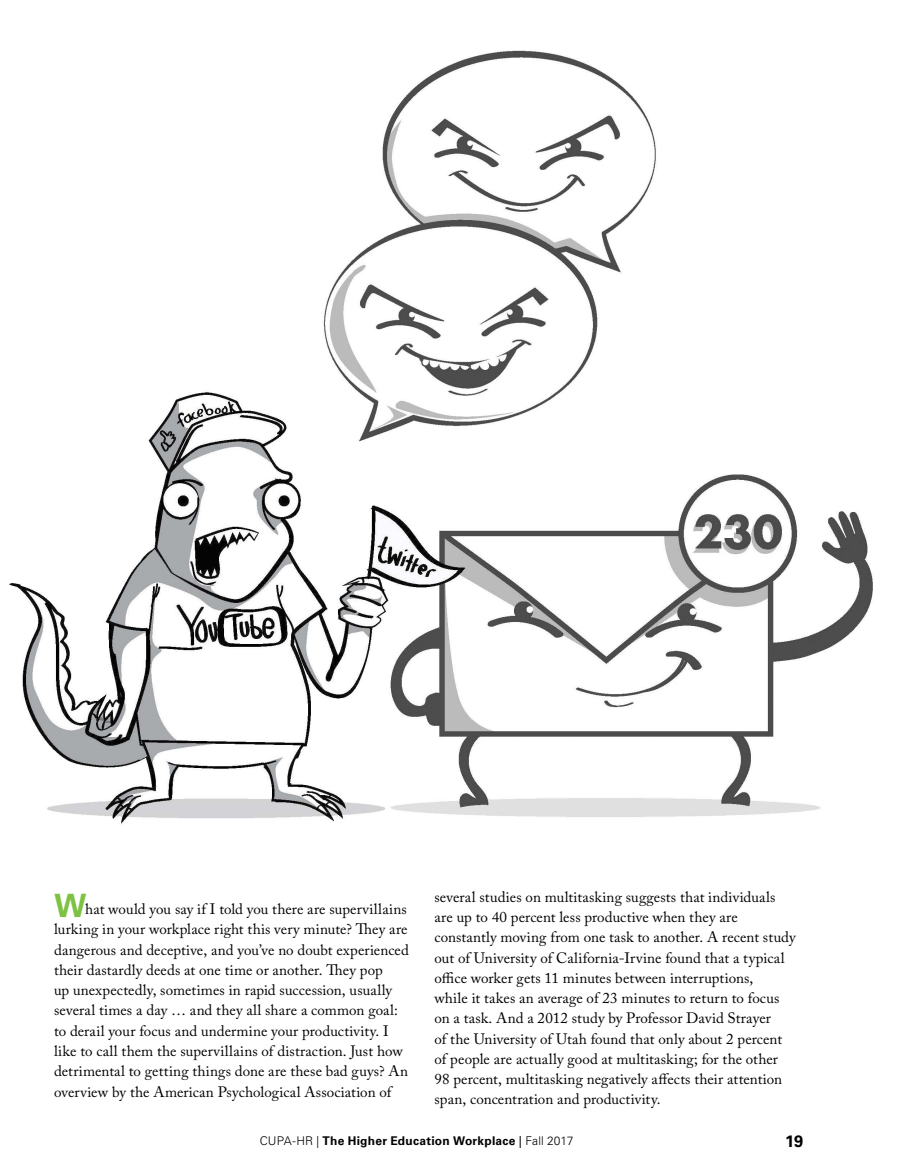
<style>
.page{position:relative;width:905px;height:1175px;background:#fff}
.page>*{position:absolute;margin:0;border:0;box-sizing:border-box;transform-origin:0 0}
.t1{font:700 16.5px "Univers LT Std";color:#000}
.t2{font:15px/20.2px "Adobe Caslon Pro";letter-spacing:.005em;color:#000}
.t3{font:700 12px "Univers LT Std";letter-spacing:.02em;color:#000}
.s1{font-family:"Univers LT Std";font-weight:700;font-size:32.25px;color:#7dc242}
.s2{font-weight:300}
.s3{font-weight:400}
</style>
<div class="page">
<img style="left:9px;top:50px;width:864px;height:774px">
<p class="t2" style="left:54px;top:898px;width:356px"><span class="s1">W</span>hat would you say if I told you there are supervillains lurking in your workplace right this very minute? They are dangerous and deceptive, and you’ve no doubt experienced their dastardly deeds at one time or another. They pop<br>up unexpectedly, sometimes in rapid succession, usually several times a day … and they all share a common goal: to derail your focus and undermine your productivity. I like to call them the supervillains of distraction. Just how detrimental to getting things done are these bad guys? An overview by the American Psychological Association of</p>
<p class="t2" style="left:434px;top:886px;width:363px">several studies on multitasking suggests that individuals are up to 40 percent less productive when they are constantly moving from one task to another. A recent study out of University of California-Irvine found that a typical office worker gets 11 minutes between interruptions,<br>while it takes an average of 23 minutes to return to focus on a task. And a 2012 study by Professor David Strayer<br>of the University of Utah found that only about 2 percent of people are actually good at multitasking; for the other 98 percent, multitasking negatively affects their attention span, concentration and productivity.</p>
<p class="t3" style="left:260px;top:1134px;width:315px"><span class="s2">CUPA-HR |</span> The Higher Education Workplace <span class="s3">|</span> <span class="s2">Fall 2017</span></p>
<p class="t1" style="left:785px;top:1131px;width:19px">19</p>
</div>
